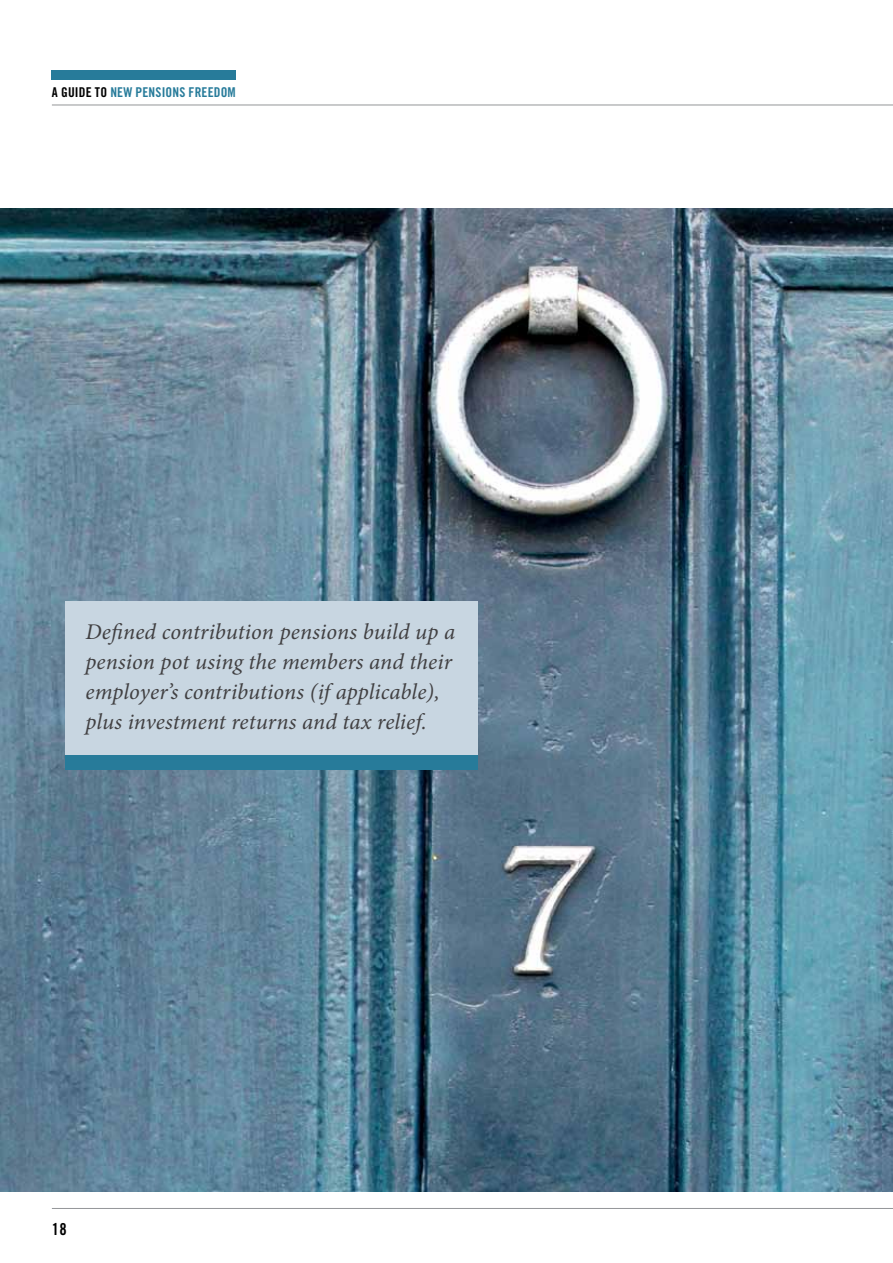
<style>
.page{position:relative;width:893px;height:1263px;background:#fff}
.page>*{position:absolute;margin:0;border:0;box-sizing:border-box;transform-origin:0 0}
.t1{font:italic 22.5px/30px "Minion Pro";color:#414042}
.t2{font:16.5px "Trade Gothic Bold Cond Twenty";color:#000}
.t3{font:13.5px "Trade Gothic Bold Cond Twenty";letter-spacing:.01em;color:#277b9a}
.s1{color:#000}
</style>
<div class="page">
<hr style="left:52px;top:1208px;width:840px;height:1px;background:#939598">
<div style="left:51px;top:70px;width:185px;height:10px;background:#277b9a"></div>
<hr style="left:52px;top:105px;width:840px;height:1px;background:#939598">
<img style="left:0;top:208px;width:892px;height:983px">
<div style="left:66px;top:601px;width:412px;height:154px;background:#c8d6e1"></div>
<div style="left:66px;top:755px;width:412px;height:14px;background:#277b9a"></div>
<p class="t3" style="left:52px;top:84px;width:185px"><span class="s1">A GUIDE TO</span> NEW PENSIONS FREEDOM</p>
<p class="t1" style="left:85px;top:616px;width:371px">Defined contribution pensions build up a pension pot using the members and their employer’s contributions (if applicable), plus investment returns and tax relief.</p>
<p class="t2" style="left:52px;top:1219px;width:16px">18</p>
</div>
